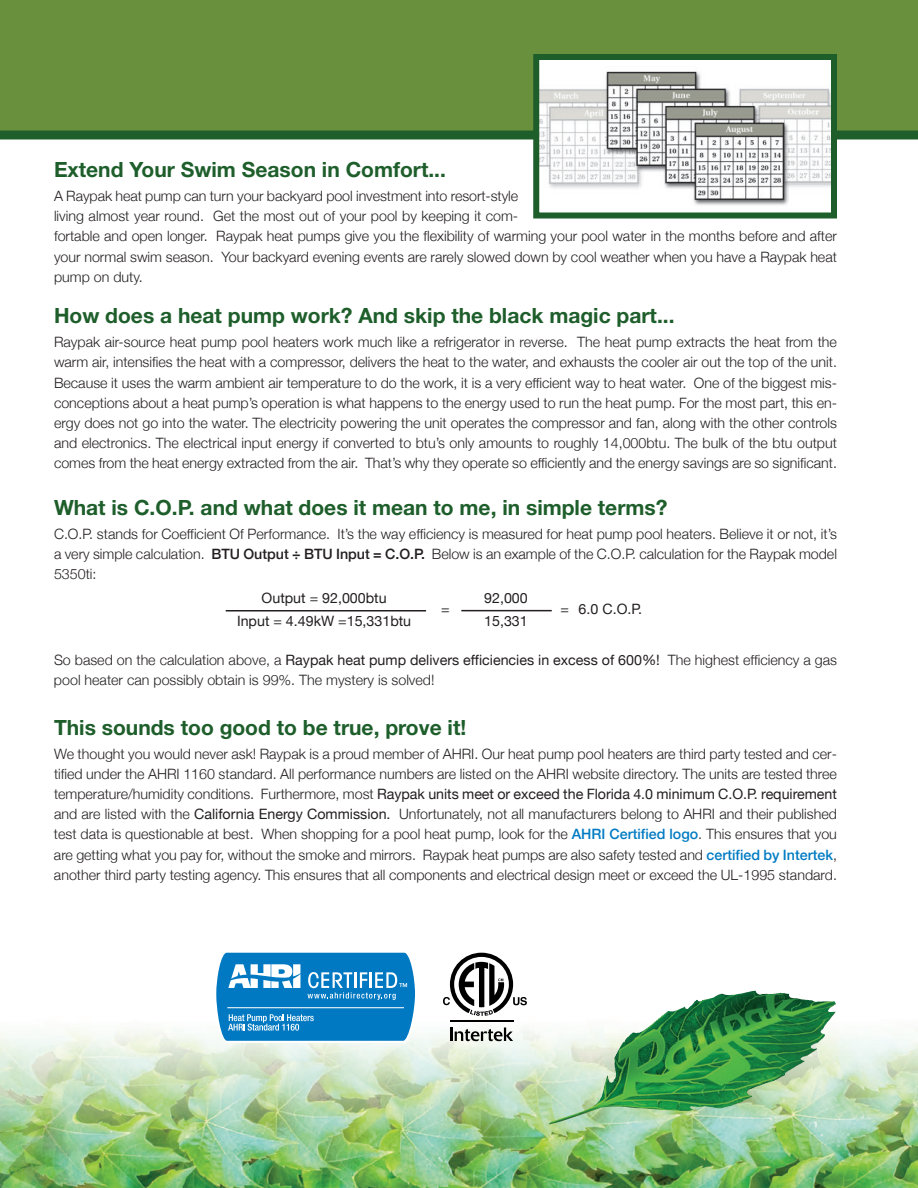
<style>
.page{position:relative;width:918px;height:1188px;background:#fff}
.page>*{position:absolute;margin:0;border:0;box-sizing:border-box;transform-origin:0 0}
.t1{font:700 21px "Helvetica Neue LT";color:#1e5e2b}
.t2{font:300 14.25px/20.2px "Helvetica Neue";color:#231f20;text-align:justify}
.t3{font:14.25px/22.5px "Helvetica Neue";color:#231f20;text-align:center}
.s1{font-weight:500}
.s2{font-weight:400}
.s3{font-weight:500;color:#007bc3}
</style>
<div class="page">
<div style="left:0;top:0;width:918px;height:133px;background:#69913d"></div>
<img style="left:0;top:990px;width:918px;height:198px">
<svg style="left:214px;top:952px;width:203px;height:91px;background:#3595ce"></svg>
<svg style="left:450px;top:1028px;width:63px;height:13px"></svg>
<hr style="left:450px;top:1021px;width:63px;height:1px;background:#000">
<svg style="left:443px;top:953px;width:84px;height:63px"></svg>
<hr style="left:226px;top:610px;width:200px;height:2px;background:#231f20">
<hr style="left:461px;top:610px;width:91px;height:1px;background:#231f20">
<img style="left:595px;top:994px;width:241px;height:118px">
<div style="left:0;top:130px;width:918px;height:10px;background:#1e5e2b"></div>
<div style="left:539px;top:60px;width:292px;height:152px;background:#fff"></div>
<img style="left:540px;top:71px;width:290px;height:134px">
<div style="left:533px;top:54px;width:304px;height:164px;border:6px solid #1e5e2b"></div>
<h1 class="t1" style="left:54px;top:162px;width:393px">Extend Your Swim Season in Comfort...</h1>
<p class="t2" style="left:54px;top:185px;width:785px;text-align:left">A Raypak heat pump can turn your backyard pool investment into resort-style<br>living almost year round. Get the most out of your pool by keeping it com-<br>fortable and open longer. Raypak heat pumps give you the flexibility of warming your pool water in the months before and after your normal swim season. Your backyard evening events are rarely slowed down by cool weather when you have a Raypak heat pump on duty.</p>
<h1 class="t1" style="left:54px;top:308px;width:622px">How does a heat pump work? And skip the black magic part...</h1>
<p class="t2" style="left:54px;top:332px;width:785px">Raypak air-source heat pump pool heaters work much like a refrigerator in reverse. The heat pump extracts the heat from the warm air, intensifies the heat with a compressor, delivers the heat to the water, and exhausts the cooler air out the top of the unit.<br>Because it uses the warm ambient air temperature to do the work, it is a very efficient way to heat water. One of the biggest mis&shy;conceptions about a heat pump’s operation is what happens to the energy used to run the heat pump. For the most part, this en&shy;ergy does not go into the water. The electricity powering the unit operates the compressor and fan, along with the other controls and electronics. The electrical input energy if converted to btu’s only amounts to roughly 14,000btu. The bulk of the btu output comes from the heat energy extracted from the air. That’s why they operate so efficiently and the energy savings are so significant.</p>
<h1 class="t1" style="left:54px;top:500px;width:615px">What is C.O.P. and what does it mean to me, in simple terms?</h1>
<p class="t2" style="left:54px;top:523px;width:785px">C.O.P. stands for Coefficient Of Performance. It’s the way efficiency is measured for heat pump pool heaters. Believe it or not, it’s a very simple calculation. <span class="s1">BTU Output ÷ BTU Input = C.O.P.</span> Below is an example of the C.O.P. calculation for the Raypak model 5350ti:</p>
<p class="t3" style="left:237px;top:587px;width:176px">Output = 92,000btu<br>Input = 4.49kW =15,331btu</p>
<p class="t3" style="left:484px;top:587px;width:45px;text-align:left">92,000<br>15,331</p>
<p class="t3" style="left:441px;top:597px;width:10px">=</p>
<p class="t3" style="left:561px;top:597px;width:83px">= 6.0 C.O.P.</p>
<p class="t2" style="left:54px;top:650px;width:785px">So based on the calculation above, a <span class="s2">Raypak heat pump delivers efficiencies in excess of 600%!</span> The highest efficiency a gas pool heater can possibly obtain is 99%. The mystery is solved!</p>
<h1 class="t1" style="left:54px;top:720px;width:414px">This sounds too good to be true, prove it!</h1>
<p class="t2" style="left:54px;top:743px;width:785px">We thought you would never ask! Raypak is a proud member of AHRI. Our heat pump pool heaters are third party tested and cer&shy;tified under the AHRI 1160 standard. All performance numbers are listed on the AHRI website directory. The units are tested three temperature/humidity conditions. Furthermore, most <span class="s2">Raypak units meet or exceed the Florida 4.0 minimum C.O.P. requirement </span>and are listed with the <span class="s2">California Energy Commission.</span> Unfortunately, not all manufacturers belong to AHRI and their published test data is questionable at best. When shopping for a pool heat pump, look for the <span class="s3">AHRI Certified logo</span>. This ensures that you are getting what you pay for, without the smoke and mirrors. Raypak heat pumps are also safety tested and <span class="s3">certified by Intertek</span>, another third party testing agency. This ensures that all components and electrical design meet or exceed the UL-1995 standard.</p>
</div>
